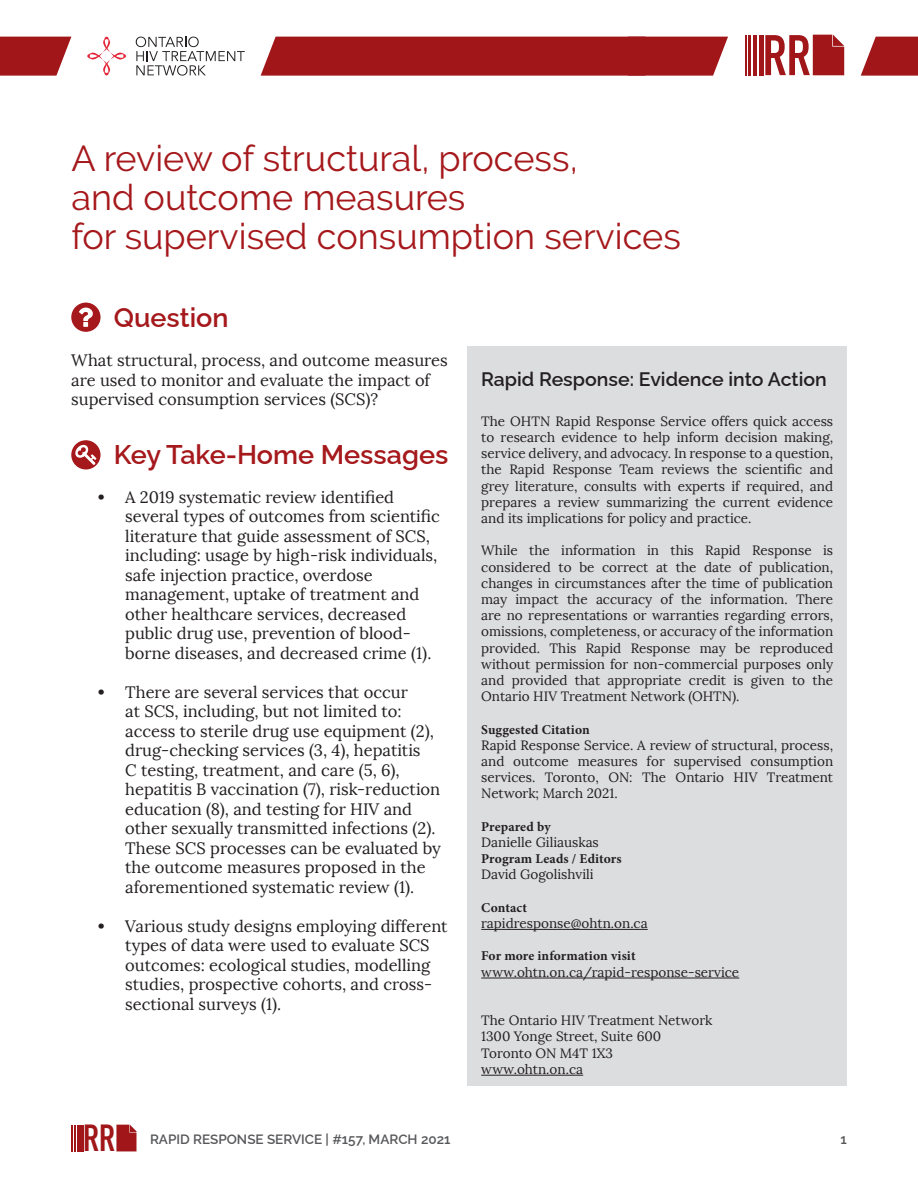
<style>
.page{position:relative;width:918px;height:1188px;background:#fff}
.page>*{position:absolute;margin:0;border:0;box-sizing:border-box;transform-origin:0 0}
.t1{font:700 56.25px "DIN Condensed";color:#a01619}
.t2{font:700 37.2px "DIN Condensed";color:#a01619}
.Title_of_article{font:36px/39px "Raleway";color:#a5181b}
.H1_heading___full_wi{font:600 27px "Raleway";color:#a5181b}
.heading_sidebar{font:600 19.5px "Raleway";color:#231f20}
.body___full_width__s{font:16.5px/19.5px "Lora";color:#231f20}
.content_text_sidebar{font:13.5px/16.2px "Lora";color:#231f20;text-align:justify}
.content_text_sidebar-2{font:700 13.5px "Minion Pro";letter-spacing:.01em;color:#231f20}
.t3{font:600 13.5px "Raleway";color:#57585a}
.s1{font-weight:700}
</style>
<div class="page">
<hr style="left:71px;top:1125px;width:2px;height:26px;background:#a01619">
<hr style="left:74px;top:1125px;width:2px;height:26px;background:#a01619">
<hr style="left:77px;top:1125px;width:2px;height:26px;background:#a01619">
<hr style="left:81px;top:1125px;width:3px;height:26px;background:#a01619">
<svg style="left:116px;top:1125px;width:21px;height:26px"></svg>
<svg style="left:0;top:37px;width:71px;height:39px;background:#aa2f32"></svg>
<div style="left:261px;top:37px;width:467px;height:39px;background:#a01619"></div>
<svg style="left:861px;top:37px;width:57px;height:39px;background:#ac3537"></svg>
<hr style="left:745px;top:35px;width:1px;height:40px;background:#a01619">
<hr style="left:748px;top:35px;width:3px;height:40px;background:#a01619">
<hr style="left:753px;top:35px;width:4px;height:40px;background:#a01619">
<hr style="left:759px;top:35px;width:4px;height:40px;background:#a01619">
<svg style="left:813px;top:35px;width:31px;height:40px"></svg>
<svg style="left:87px;top:37px;width:39px;height:38px"></svg>
<svg style="left:136px;top:37px;width:109px;height:39px"></svg>
<div style="left:71px;top:303px;width:30px;height:29px;background:#a5181b;border-radius:50%"></div>
<svg style="left:79px;top:308px;width:14px;height:19px"></svg>
<svg style="left:71px;top:440px;width:30px;height:30px"></svg>
<svg style="left:75px;top:445px;width:21px;height:20px"></svg>
<div style="left:468px;top:346px;width:379px;height:740px;background:#dcdddf"></div>
<hr style="left:481px;top:929px;width:167px;height:1px;background:#231f20">
<hr style="left:481px;top:978px;width:258px;height:1px;background:#231f20">
<hr style="left:481px;top:1075px;width:102px;height:1px;background:#231f20">
<p class="Title_of_article" style="left:71px;top:139px;width:611px">A review of structural, process,<br>and outcome measures<br>for supervised consumption services</p>
<h1 class="t1" style="left:763px;top:18px;width:49px">RR</h1>
<h1 class="H1_heading___full_wi" style="left:114px;top:296px;width:116px">Question</h1>
<p class="body___full_width__s" style="left:71px;top:351px;width:378px">What structural, process, and outcome measures are used to monitor and evaluate the impact of supervised consumption services (SCS)?</p>
<h1 class="H1_heading___full_wi" style="left:114px;top:432px;width:336px">Key Take-Home Messages</h1>
<p class="body___full_width__s" style="left:125px;top:487px;width:316px;text-indent:-27px"><span class="s1">•</span> A 2019 systematic review identified several types of outcomes from scientific literature that guide assessment of SCS, including: usage by high-risk individuals, safe injection practice, overdose management, uptake of treatment and other healthcare services, decreased public drug use, prevention of blood&shy;borne diseases, and decreased crime (1).</p>
<p class="body___full_width__s" style="left:125px;top:682px;width:317px;text-indent:-27px"><span class="s1">•</span> There are several services that occur<br>at SCS, including, but not limited to: access to sterile drug use equipment (2), drug-checking services (3, 4), hepatitis<br>C testing, treatment, and care (5, 6), hepatitis B vaccination (7), risk-reduction education (8), and testing for HIV and other sexually transmitted infections (2).<br>These SCS processes can be evaluated by the outcome measures proposed in the aforementioned systematic review (1).</p>
<p class="body___full_width__s" style="left:125px;top:916px;width:324px;text-indent:-27px"><span class="s1">•</span> Various study designs employing different types of data were used to evaluate SCS outcomes: ecological studies, modelling studies, prospective cohorts, and cross&shy;sectional surveys (1).</p>
<p class="heading_sidebar" style="left:481px;top:363px;width:347px">Rapid Response: Evidence into Action</p>
<p class="content_text_sidebar" style="left:481px;top:413px;width:354px">The OHTN Rapid Response Service offers quick access to research evidence to help inform decision making, service delivery, and advocacy. In response to a question, the Rapid Response Team reviews the scientific and grey literature, consults with experts if required, and prepares a review summarizing the current evidence and its implications for policy and practice.</p>
<p class="content_text_sidebar" style="left:481px;top:543px;width:354px">While the information in this Rapid Response is considered to be correct at the date of publication, changes in circumstances after the time of publication may impact the accuracy of the information. There are no representations or warranties regarding errors, omissions, completeness, or accuracy of the information provided. This Rapid Response may be reproduced without permission for non-commercial purposes only and provided that appropriate credit is given to the Ontario HIV Treatment Network (OHTN).</p>
<p class="content_text_sidebar-2" style="left:481px;top:720px;width:110px">Suggested Citation</p>
<p class="content_text_sidebar" style="left:481px;top:737px;width:353px">Rapid Response Service. A review of structural, process, and outcome measures for supervised consumption services. Toronto, ON: The Ontario HIV Treatment Network; March 2021.</p>
<p class="content_text_sidebar-2" style="left:481px;top:817px;width:71px">Prepared by</p>
<p class="content_text_sidebar" style="left:481px;top:834px;width:119px">Danielle Giliauskas</p>
<p class="content_text_sidebar-2" style="left:481px;top:849px;width:142px">Program Leads / Editors</p>
<p class="content_text_sidebar" style="left:481px;top:867px;width:114px">David Gogolishvili</p>
<p class="content_text_sidebar-2" style="left:481px;top:898px;width:47px">Contact</p>
<p class="content_text_sidebar" style="left:481px;top:915px;width:168px">rapidresponse@ohtn.on.ca</p>
<p class="content_text_sidebar-2" style="left:481px;top:946px;width:156px">For more information visit</p>
<p class="content_text_sidebar" style="left:481px;top:964px;width:260px">www.ohtn.on.ca/rapid-response-service</p>
<p class="content_text_sidebar" style="left:481px;top:1012px;width:233px">The Ontario HIV Treatment Network</p>
<p class="content_text_sidebar" style="left:481px;top:1029px;width:182px">1300 Yonge Street, Suite 600</p>
<p class="content_text_sidebar" style="left:481px;top:1045px;width:133px">Toronto ON M4T 1X3</p>
<p class="content_text_sidebar" style="left:481px;top:1061px;width:103px">www.ohtn.on.ca</p>
<h2 class="t2" style="left:83px;top:1113px;width:33px">RR</h2>
<p class="t3" style="left:150px;top:1128px;width:302px">RAPID RESPONSE SERVICE | #157, MARCH 2021</p>
<p class="t3" style="left:840px;top:1128px;width:8px">1</p>
</div>
